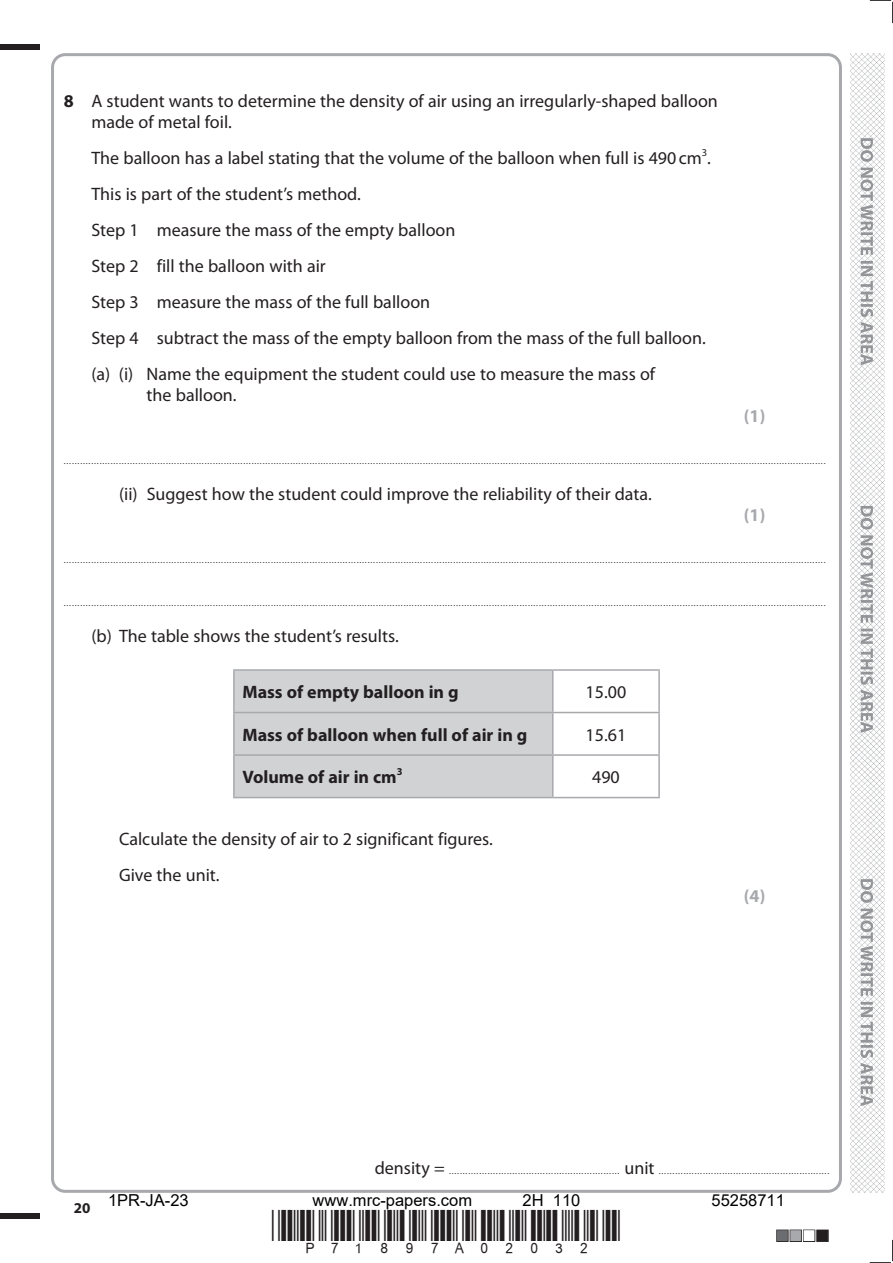
<style>
.page{position:relative;width:893px;height:1263px;background:#fff}
.page>*{position:absolute;margin:0;border:0;box-sizing:border-box;transform-origin:0 0}
.t1{font:18px/36px "Myriad Pro";color:#231f20}
.t2{font:700 18px "Myriad Pro";color:#231f20}
.t3{font:700 18px "Myriad Pro";color:#a8a9ad}
.t4{font:16.5px "Arial";color:#000}
.t5{font:700 15px "Myriad Pro";color:#231f20}
.t6{font:9px "Myriad Pro";color:#231f20}
.s1{font-weight:700}
.s2{font-size:18px}
</style>
<div class="page">
<div style="left:0;top:44px;width:40px;height:5px;background:#231f20"></div>
<div style="left:0;top:1214px;width:40px;height:5px;background:#231f20"></div>
<svg style="left:870px;top:0;width:23px;height:23px"></svg>
<svg style="left:870px;top:1240px;width:23px;height:23px"></svg>
<img style="left:850px;top:53px;width:34px;height:1140px">
<svg style="left:860px;top:138px;width:13px;height:968px"></svg>
<div style="left:235px;top:671px;width:317px;height:126px;background:#d1d2d4"></div>
<hr style="left:233px;top:669px;width:320px;height:2px;background:#a8a9ad">
<hr style="left:233px;top:671px;width:2px;height:41px;background:#a8a9ad">
<hr style="left:553px;top:669px;width:107px;height:2px;background:#a8a9ad">
<hr style="left:552px;top:671px;width:2px;height:41px;background:#a8a9ad">
<hr style="left:658px;top:671px;width:2px;height:41px;background:#a8a9ad">
<hr style="left:233px;top:712px;width:320px;height:1px;background:#a8a9ad">
<hr style="left:233px;top:713px;width:2px;height:41px;background:#a8a9ad">
<hr style="left:553px;top:712px;width:107px;height:1px;background:#a8a9ad">
<hr style="left:552px;top:713px;width:2px;height:41px;background:#a8a9ad">
<hr style="left:658px;top:713px;width:2px;height:41px;background:#a8a9ad">
<hr style="left:233px;top:754px;width:320px;height:2px;background:#a8a9ad">
<hr style="left:233px;top:756px;width:2px;height:41px;background:#a8a9ad">
<hr style="left:553px;top:754px;width:107px;height:2px;background:#a8a9ad">
<hr style="left:552px;top:756px;width:2px;height:41px;background:#a8a9ad">
<hr style="left:658px;top:756px;width:2px;height:41px;background:#a8a9ad">
<hr style="left:233px;top:797px;width:320px;height:1px;background:#a8a9ad">
<hr style="left:553px;top:797px;width:107px;height:1px;background:#a8a9ad">
<h1 class="t1" style="left:91px;top:90px;width:628px;line-height:21px;text-indent:-28px"><span class="s1">8</span> A student wants to determine the density of air using an irregularly‑shaped balloon made of metal foil.</h1>
<p class="t1" style="left:91px;top:140px;width:621px">The balloon has a label stating that the volume of the balloon when full is 490cm<sup>3</sup>.<br>This is part of the student’s method.<br>Step 1 measure the mass of the empty balloon<br>Step 2 fill the balloon with air<br>Step 3 measure the mass of the full balloon<br>Step 4 subtract the mass of the empty balloon from the mass of the full balloon. (a) (i) Name the equipment the student could use to measure the mass of</p>
<h1 class="t1" style="left:147px;top:376px;width:92px">the balloon.</h1>
<h1 class="t3" style="left:744px;top:404px;width:23px">(1)</h1>
<p class="t6" style="left:64px;top:456px;width:763px">....................................................................................................................................................................................................................................................................................</p>
<h1 class="t1" style="left:119px;top:476px;width:534px">(ii) Suggest how the student could improve the reliability of their data.</h1>
<h1 class="t3" style="left:744px;top:503px;width:23px">(1)</h1>
<p class="t6" style="left:64px;top:555px;width:763px">....................................................................................................................................................................................................................................................................................</p>
<p class="t6" style="left:64px;top:597px;width:763px">....................................................................................................................................................................................................................................................................................</p>
<h1 class="t1" style="left:91px;top:617px;width:309px">(b) The table shows the student’s results.</h1>
<h1 class="t2" style="left:242px;top:680px;width:218px">Mass of empty balloon in g</h1>
<h1 class="t1" style="left:586px;top:674px;width:42px">15.00</h1>
<h1 class="t2" style="left:242px;top:723px;width:287px">Mass of balloon when full of air in g</h1>
<h1 class="t1" style="left:586px;top:716px;width:42px">15.61</h1>
<h1 class="t2" style="left:242px;top:765px;width:162px">Volume of air in cm<sup>3</sup></h1>
<h1 class="t1" style="left:592px;top:759px;width:29px">490</h1>
<h1 class="t1" style="left:119px;top:820px;width:375px">Calculate the density of air to 2 significant figures.<br>Give the unit.</h1>
<h1 class="t3" style="left:744px;top:884px;width:23px">(4)</h1>
<h3 class="t5" style="left:74px;top:1198px;width:18px">20</h3>
<p class="t6" style="left:375px;top:1165px;width:456px"><span class="s2">density =</span> .............................................................. <span class="s2">unit</span> ..............................................................</p>
<h2 class="t4" style="left:108px;top:1189px;width:82px">1PR-JA-23</h2>
<h2 class="t4" style="left:313px;top:1189px;width:161px">www.mrc-papers.com</h2>
<h2 class="t4" style="left:523px;top:1189px;width:59px">2H 110</h2>
<h2 class="t4" style="left:712px;top:1189px;width:75px">55258711</h2>
</div>
